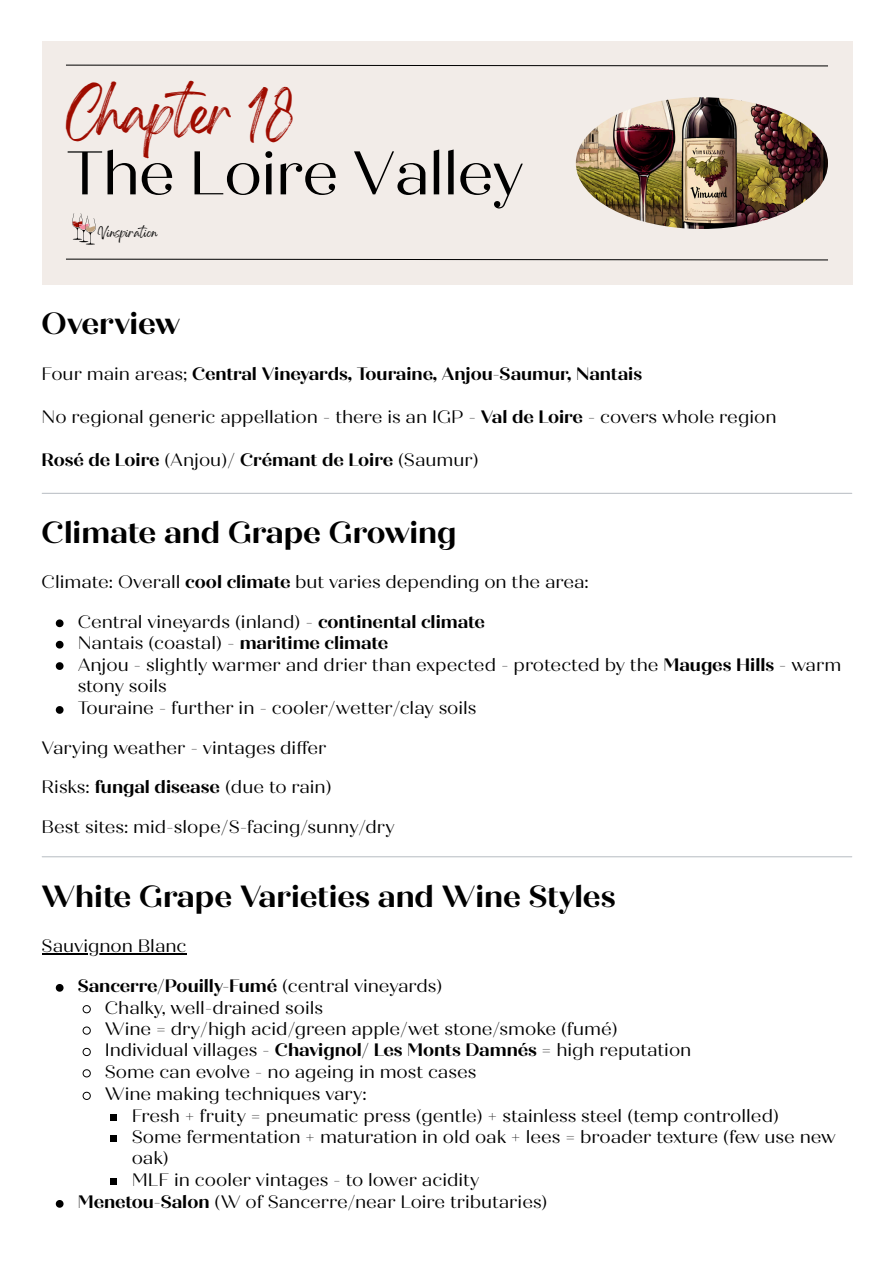
<style>
.page{position:relative;width:894px;height:1263px;background:#fff}
.page>*{position:absolute;margin:0;border:0;box-sizing:border-box;transform-origin:0 0}
.t1{font:61.5px "Quiche Display";letter-spacing:-.025em;color:#000}
.t2{font:40.95px "Gellatio";letter-spacing:-.025em;color:#9f0c00}
.t3{font:700 30.6px "Quiche Display";color:#000}
.t4{font:18px/21.3px "Quiche Display";color:#000}
.t5{font:700 18px "Quiche Display";color:#000}
.t6{font:9.15px "Gellatio";color:#000}
.s1{font-weight:400}
.s2{font-weight:700}
</style>
<div class="page">
<hr style="left:42px;top:953px;width:144px;height:1px;background:#000">
<div style="left:42px;top:42px;width:810px;height:243px;background:#f2ece8"></div>
<svg style="left:66px;top:64px;width:762px;height:3px"></svg>
<svg style="left:66px;top:258px;width:762px;height:3px"></svg>
<img style="left:575px;top:97px;width:252px;height:132px;border-radius:50%">
<svg style="left:72px;top:213px;width:24px;height:32px"></svg>
<hr style="left:42px;top:493px;width:809px;height:1px;background:#bfc3c8">
<svg style="left:56px;top:619px;width:7px;height:8px"></svg>
<svg style="left:56px;top:641px;width:7px;height:7px"></svg>
<svg style="left:56px;top:662px;width:7px;height:8px"></svg>
<svg style="left:56px;top:706px;width:7px;height:8px"></svg>
<hr style="left:42px;top:856px;width:809px;height:1px;background:#bfc3c8">
<svg style="left:56px;top:984px;width:7px;height:8px"></svg>
<svg style="left:82px;top:1005px;width:9px;height:8px"></svg>
<svg style="left:82px;top:1026px;width:9px;height:9px"></svg>
<svg style="left:82px;top:1048px;width:9px;height:8px"></svg>
<svg style="left:82px;top:1069px;width:9px;height:9px"></svg>
<svg style="left:82px;top:1091px;width:9px;height:9px"></svg>
<div style="left:110px;top:1114px;width:7px;height:6px;background:#000"></div>
<div style="left:110px;top:1135px;width:7px;height:7px;background:#000"></div>
<div style="left:110px;top:1178px;width:7px;height:6px;background:#000"></div>
<svg style="left:56px;top:1200px;width:7px;height:8px"></svg>
<p class="t2" style="left:66px;top:104px;width:230px">Chapter 18</p>
<p class="t1" style="left:66px;top:136px;width:459px">The Loire Valley</p>
<p class="t6" style="left:98px;top:230px;width:61px">Vinspiration</p>
<h1 class="t3" style="left:42px;top:305px;width:140px">Overview</h1>
<p class="t5" style="left:42px;top:363px;width:602px"><span class="s1">Four main areas;</span> Central Vineyards, Touraine, Anjou-Saumur, Nantais</p>
<p class="t4" style="left:42px;top:406px;width:736px">No regional generic appellation - there is an IGP - <span class="s2">Val de Loire</span> - covers whole region</p>
<h3 class="t5" style="left:42px;top:449px;width:438px">Rosé de Loire <span class="s1">(Anjou)/</span> Crémant de Loire <span class="s1">(Saumur)</span></h3>
<h1 class="t3" style="left:42px;top:514px;width:416px">Climate and Grape Growing</h1>
<p class="t4" style="left:42px;top:572px;width:548px">Climate: Overall <span class="s2">cool climate</span> but varies depending on the area:</p>
<p class="t4" style="left:78px;top:611px;width:408px">Central vineyards (inland) - <span class="s2">continental climate</span></p>
<p class="t4" style="left:78px;top:632px;width:312px">Nantais (coastal) - <span class="s2">maritime climate</span></p>
<p class="t4" style="left:78px;top:654px;width:764px">Anjou - slightly warmer and drier than expected - protected by the <span class="s2">Mauges Hills</span> - warm stony soils</p>
<p class="t4" style="left:78px;top:698px;width:400px">Touraine - further in - cooler/wetter/clay soils</p>
<p class="t4" style="left:42px;top:737px;width:286px">Varying weather - vintages differ</p>
<p class="t4" style="left:42px;top:776px;width:291px">Risks: <span class="s2">fungal disease</span> (due to rain)</p>
<p class="t4" style="left:42px;top:816px;width:354px">Best sites: mid-slope/S-facing/sunny/dry</p>
<h1 class="t3" style="left:42px;top:878px;width:575px">White Grape Varieties and Wine Styles</h1>
<p class="t4" style="left:42px;top:935px;width:146px">Sauvignon Blanc</p>
<p class="t5" style="left:78px;top:975px;width:366px">Sancerre/Pouilly-Fumé <span class="s1">(central vineyards)</span></p>
<p class="t4" style="left:105px;top:997px;width:220px">Chalky, well-drained soils</p>
<p class="t4" style="left:105px;top:1018px;width:514px">Wine = dry/high acid/green apple/wet stone/smoke (fumé)</p>
<p class="t4" style="left:105px;top:1040px;width:588px">Individual villages - <span class="s2">Chavignol/ Les Monts Damnés</span> = high reputation</p>
<p class="t4" style="left:105px;top:1061px;width:373px">Some can evolve - no ageing in most cases</p>
<p class="t4" style="left:105px;top:1084px;width:263px">Wine making techniques vary:</p>
<p class="t4" style="left:132px;top:1105px;width:649px">Fresh + fruity = pneumatic press (gentle) + stainless steel (temp controlled)</p>
<p class="t4" style="left:132px;top:1126px;width:705px">Some fermentation + maturation in old oak + lees = broader texture (few use new oak)</p>
<p class="t4" style="left:132px;top:1169px;width:349px">MLF in cooler vintages - to lower acidity</p>
<p class="t4" style="left:78px;top:1192px;width:471px"><span class="s2">Menetou-Salon</span> (W of Sancerre/near Loire tributaries)</p>
</div>
